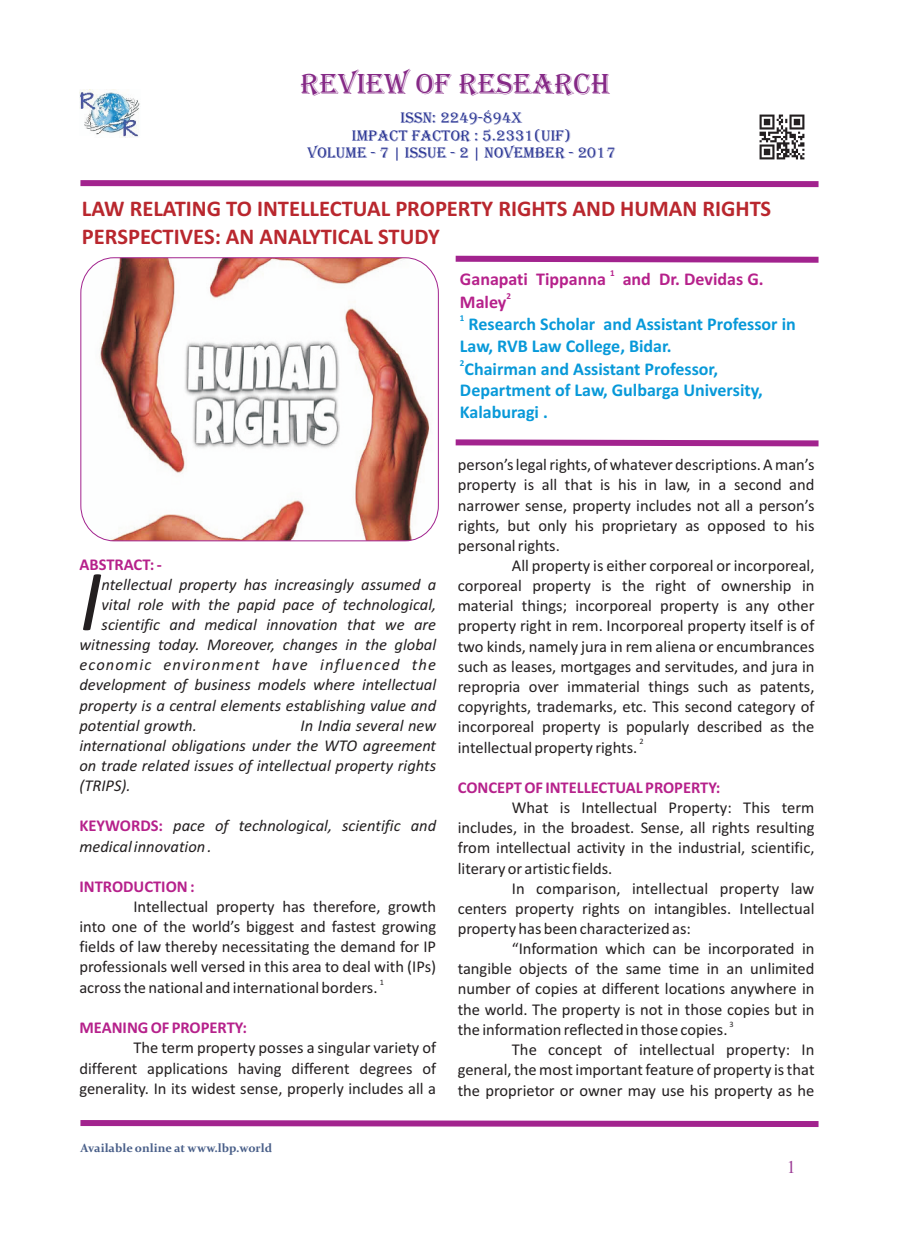
<style>
.page{position:relative;width:898px;height:1242px;background:#fff}
.page>*{position:absolute;margin:0;border:0;box-sizing:border-box;transform-origin:0 0}
.t1{font:italic 87.75px "Calibri";color:#231f20}
.t2{font:30px "Algerian";color:#852986}
.t3{font:700 22.5px/27.5px "Calibri";color:#b9272e}
.t4{font:700 18px/21.9px "Calibri";color:#0899d9}
.t5{font:700 18px "Calibri";color:#b6218b}
.t6{font:18px "Times New Roman";color:#9c3d96}
.t7{font:16.5px/20.1px "Calibri";color:#231f20;text-align:justify}
.t8{font:italic 16.5px/20.1px "Calibri";color:#231f20}
.t9{font:700 16.5px "Calibri";color:#b6218b}
.t10{font:15.75px/17.5px "Algerian";color:#2a3594;text-align:center}
.t11{font:700 12px "Constantia";color:#485e88}
.t12{font:700 9px "Calibri";color:#b6218b}
.t13{font:700 9px "Calibri";color:#0899d9}
.t14{font:8.25px "Calibri";color:#231f20}
</style>
<div class="page">
<svg style="left:80px;top:1120px;width:739px;height:7px;background:#af429e"></svg>
<img style="left:81px;top:258px;width:357px;height:283px;border-radius:34px">
<div style="left:80px;top:257px;width:358px;height:284px;border:1px solid #a2238e;border-radius:34px"></div>
<svg style="left:455px;top:255px;width:364px;height:8px;background:#b95aaa"></svg>
<svg style="left:455px;top:439px;width:364px;height:8px;background:#b95aaa"></svg>
<svg style="left:80px;top:180px;width:739px;height:8px;background:#b959aa"></svg>
<img style="left:759px;top:114px;width:46px;height:46px">
<img style="left:80px;top:89px;width:60px;height:49px">
<h2 class="t2" style="left:300px;top:68px;width:311px">REVIEW OF RESEARCH</h2>
<p class="t10" style="left:307px;top:109px;width:309px">ISSN: 2249-894X<br>IMPACT FACTOR : 5.2331(UIF)<br>VOLUME - 7 | ISSUE - 2 | NOVEMBER - 2017</p>
<h3 class="t3" style="left:82px;top:197px;width:690px">LAW RELATING TO INTELLECTUAL PROPERTY RIGHTS AND HUMAN RIGHTS<br>PERSPECTIVES: AN ANALYTICAL STUDY</h3>
<p class="t9" style="left:79px;top:557px;width:84px">ABSTRACT: -</p>
<h1 class="t1" style="left:79px;top:564px;width:24px">I</h1>
<p class="t8" style="left:102px;top:575px;width:336px">ntellectual property has increasingly assumed a vital role with the papid pace of technological,</p>
<p class="t8" style="left:79px;top:616px;width:358px;text-align:justify;text-indent:22px">scientific and medical innovation that we are witnessing today. Moreover, changes in the global economic environment have influenced the development of business models where intellectual property is a central elements establishing value and potential growth.</p>
<p class="t8" style="left:79px;top:716px;width:358px;text-align:justify;text-indent:221px">In India several new international obligations under the WTO agreement on trade related issues of intellectual property rights (TRIPS).</p>
<p class="t8" style="left:79px;top:817px;width:358px;text-indent:94px">pace of technological, scientific and medical innovation .</p>
<p class="t9" style="left:79px;top:819px;width:85px">KEYWORDS:</p>
<p class="t9" style="left:79px;top:879px;width:117px">INTRODUCTION :</p>
<p class="t7" style="left:79px;top:898px;width:358px;text-indent:54px">Intellectual property has therefore, growth into one of the world’s biggest and fastest growing fields of law thereby necessitating the demand for IP professionals well versed in this area to deal with (IPs)</p>
<p class="t14" style="left:379px;top:978px;width:6px">1</p>
<p class="t7" style="left:79px;top:979px;width:299px">across the national and international borders.</p>
<p class="t9" style="left:79px;top:1021px;width:169px">MEANING OF PROPERTY:</p>
<p class="t7" style="left:79px;top:1039px;width:358px;text-indent:54px">The term property posses a singular variety of different applications having different degrees of generality. In its widest sense, properly includes all a</p>
<p class="t11" style="left:81px;top:1143px;width:193px">Available online at www.lbp.world</p>
<p class="t12" style="left:609px;top:269px;width:6px">1</p>
<p class="t5" style="left:460px;top:272px;width:305px">Ganapati Tippanna and Dr. Devidas G.</p>
<p class="t12" style="left:506px;top:292px;width:6px">2</p>
<p class="t5" style="left:460px;top:294px;width:48px">Maley</p>
<p class="t13" style="left:460px;top:314px;width:6px">1</p>
<p class="t4" style="left:460px;top:315px;width:337px;text-indent:9px">Research Scholar and Assistant Professor in<br>Law, RVB Law College, Bidar.</p>
<p class="t13" style="left:460px;top:359px;width:6px">2</p>
<p class="t4" style="left:460px;top:359px;width:304px">Chairman and Assistant Professor,<br>Department of Law, Gulbarga University,<br>Kalaburagi .</p>
<p class="t7" style="left:457px;top:456px;width:358px">person’s legal rights, of whatever descriptions. A man’s property is all that is his in law, in a second and narrower sense, property includes not all a person’s rights, but only his proprietary as opposed to his personal rights.</p>
<p class="t7" style="left:457px;top:557px;width:358px;text-indent:54px">All property is either corporeal or incorporeal, corporeal property is the right of ownership in material things; incorporeal property is any other property right in rem. Incorporeal property itself is of two kinds, namely jura in rem aliena or encumbrances such as leases, mortgages and servitudes, and jura in repropria over immaterial things such as patents, copyrights, trademarks, etc. This second category of incorporeal property is popularly described as the</p>
<p class="t14" style="left:639px;top:738px;width:6px">2</p>
<p class="t7" style="left:457px;top:738px;width:181px">intellectual property rights.</p>
<p class="t9" style="left:457px;top:780px;width:264px">CONCEPT OF INTELLECTUAL PROPERTY:</p>
<p class="t7" style="left:457px;top:799px;width:358px;text-indent:54px">What is Intellectual Property: This term includes, in the broadest. Sense, all rights resulting from intellectual activity in the industrial, scientific, literary or artistic fields.</p>
<p class="t7" style="left:457px;top:879px;width:358px;text-indent:54px">In comparison, intellectual property law centers property rights on intangibles. Intellectual property has been characterized as:</p>
<p class="t7" style="left:457px;top:940px;width:358px;text-indent:54px">“Information which can be incorporated in tangible objects of the same time in an unlimited number of copies at different locations anywhere in the world. The property is not in those copies but in</p>
<p class="t14" style="left:729px;top:1020px;width:6px">3</p>
<p class="t7" style="left:457px;top:1021px;width:271px">the information reflected in those copies.</p>
<p class="t7" style="left:511px;top:1041px;width:304px">The concept of intellectual property: In</p>
<p class="t7" style="left:457px;top:1061px;width:358px">general, the most important feature of property is that</p>
<p class="t7" style="left:457px;top:1081px;width:358px">the proprietor or owner may use his property as he</p>
<p class="t6" style="left:786px;top:1160px;width:10px">1</p>
</div>
